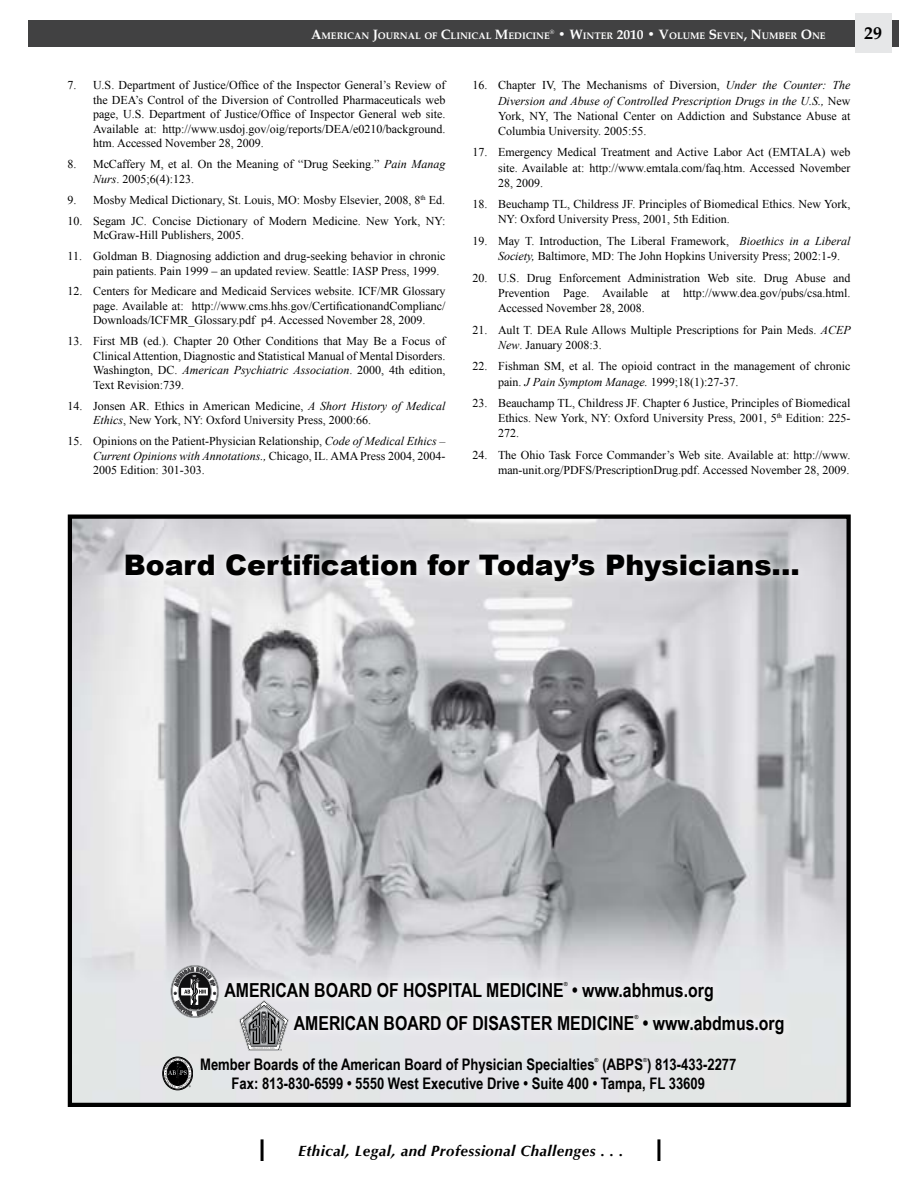
<style>
.page{position:relative;width:918px;height:1188px;background:#fff}
.page>*{position:absolute;margin:0;border:0;box-sizing:border-box;transform-origin:0 0}
.t1{font:900 28.35px "Arial";color:#000}
.t2{font:700 19.35px "Arial Narrow";color:#000}
.t3{font:700 18px "Palatino";color:#000}
.t4{font:700 15.9px "Arial Narrow";color:#000}
.t5{font:italic 700 15px "Optima";letter-spacing:.03em;color:#000}
.t6{font:12px/14.5px "Times New Roman";color:#000;text-align:justify}
.t7{font:700 9.45px "Palatino";color:#fff}
.t8{font:5.55px "Arial";color:#000}
.s1{font-size:13.5px}
.s2{font-style:italic}
</style>
<div class="page">
<div style="left:28px;top:20px;width:870px;height:27px;background:#414142"></div>
<div style="left:855px;top:14px;width:37px;height:39px;background:#e6e7e8"></div>
<hr style="left:261px;top:1139px;width:3px;height:22px;background:#000">
<hr style="left:657px;top:1139px;width:3px;height:22px;background:#000">
<img style="left:73px;top:520px;width:773px;height:582px">
<div style="left:68px;top:515px;width:783px;height:592px;border:4px solid #000"></div>
<svg style="left:116px;top:545px;width:691px;height:45px"></svg>
<div style="left:163px;top:1057px;width:30px;height:33px;border:1px solid #000;border-radius:50%"></div>
<div style="left:164px;top:1058px;width:28px;height:31px;background:#0a0b0b;border-radius:50%"></div>
<div style="left:163px;top:1058px;width:29px;height:31px;border:1px solid #000;border-radius:50%"></div>
<svg style="left:164px;top:1058px;width:27px;height:30px"></svg>
<div style="left:214px;top:972px;width:577px;height:70px;background:#e6e7ea"></div>
<div style="left:171px;top:965px;width:48px;height:53px;border:1px solid #a2a4a6;border-radius:50%"></div>
<div style="left:172px;top:966px;width:45px;height:51px;border:1px solid #a2a4a6;border-radius:50%"></div>
<svg style="left:174px;top:968px;width:42px;height:50px;background:#747576"></svg>
<svg style="left:239px;top:1000px;width:50px;height:51px"></svg>
<p class="t7" style="left:311px;top:27px;width:516px"><span class="s1">A</span>MERICAN <span class="s1">J</span>OURNAL OF <span class="s1">C</span>LINICAL <span class="s1">M</span>EDICINE<sup>®</sup> <span class="s1">• W</span>INTER <span class="s1">2010 • V</span>OLUME <span class="s1">S</span>EVEN<span class="s1">, N</span>UMBER <span class="s1">O</span>NE</p>
<h3 class="t3" style="left:864px;top:18px;width:19px">29</h3>
<p class="t6" style="left:93px;top:78px;width:354px;text-indent:-26px">7. U.S. Department of Justice/Office of the Inspector General’s Review of the DEA’s Control of the Diversion of Controlled Pharmaceuticals web page, U.S. Department of Justice/Office of Inspector General web site.<br>Available at: http://www.usdoj.gov/oig/reports/DEA/e0210/background. htm. Accessed November 28, 2009.</p>
<p class="t6" style="left:93px;top:157px;width:354px;text-indent:-26px">8. McCaffery M, et al. On the Meaning of “Drug Seeking.” <span class="s2">Pain Manag<br>Nurs</span>. 2005;6(4):123.</p>
<p class="t6" style="left:68px;top:192px;width:379px">9. Mosby Medical Dictionary, St. Louis, MO: Mosby Elsevier, 2008, 8<sup>th</sup> Ed.</p>
<p class="t6" style="left:93px;top:213px;width:354px;text-indent:-26px">10. Segam JC. Concise Dictionary of Modern Medicine. New York, NY:<br>McGraw-Hill Publishers, 2005.</p>
<p class="t6" style="left:93px;top:249px;width:354px;text-indent:-26px">11. Goldman B. Diagnosing addiction and drug-seeking behavior in chronic pain patients. Pain 1999 – an updated review. Seattle: IASP Press, 1999.</p>
<p class="t6" style="left:93px;top:284px;width:354px;text-indent:-26px">12. Centers for Medicare and Medicaid Services website. ICF/MR Glossary page. Available at: http://www.cms.hhs.gov/CertificationandComplianc/ Downloads/ICFMR_Glossary.pdf p4. Accessed November 28, 2009.</p>
<p class="t6" style="left:93px;top:334px;width:354px;text-indent:-26px">13. First MB (ed.). Chapter 20 Other Conditions that May Be a Focus of Clinical Attention, Diagnostic and Statistical Manual of Mental Disorders.<br>Washington, DC. <span class="s2">American Psychiatric Association</span>. 2000, 4th edition, Text Revision:739.</p>
<p class="t6" style="left:93px;top:398px;width:354px;text-indent:-26px">14. Jonsen AR. Ethics in American Medicine, <span class="s2">A Short History of Medical<br>Ethics</span>, New York, NY: Oxford University Press, 2000:66.</p>
<p class="t6" style="left:93px;top:434px;width:354px;text-indent:-26px">15. Opinions on the Patient-Physician Relationship, <span class="s2">Code of Medical Ethics – Current Opinions with Annotations.,</span> Chicago, IL. AMA Press 2004, 2004- 2005 Edition: 301-303.</p>
<p class="t6" style="left:498px;top:78px;width:354px;line-height:15.1px;text-indent:-26px">16. Chapter IV, The Mechanisms of Diversion, <span class="s2">Under the Counter: The Diversion and Abuse of Controlled Prescription Drugs in the U.S.,</span> New York, NY, The National Center on Addiction and Substance Abuse at Columbia University. 2005:55.</p>
<p class="t6" style="left:498px;top:145px;width:354px;line-height:15.1px;text-indent:-26px">17. Emergency Medical Treatment and Active Labor Act (EMTALA) web site. Available at: http://www.emtala.com/faq.htm. Accessed November 28, 2009.</p>
<p class="t6" style="left:498px;top:197px;width:354px;line-height:15.1px;text-indent:-26px">18. Beuchamp TL, Childress JF. Principles of Biomedical Ethics. New York,<br>NY: Oxford University Press, 2001, 5th Edition.</p>
<p class="t6" style="left:498px;top:233px;width:354px;line-height:15.1px;text-indent:-26px">19. May T. Introduction, The Liberal Framework, <span class="s2">Bioethics in a Liberal<br>Society,</span> Baltimore, MD: The John Hopkins University Press; 2002:1-9.</p>
<p class="t6" style="left:498px;top:270px;width:354px;line-height:15.1px;text-indent:-26px">20. U.S. Drug Enforcement Administration Web site. Drug Abuse and Prevention Page. Available at http://www.dea.gov/pubs/csa.html.<br>Accessed November 28, 2008.</p>
<p class="t6" style="left:498px;top:322px;width:354px;line-height:15.1px;text-indent:-26px">21. Ault T. DEA Rule Allows Multiple Prescriptions for Pain Meds. <span class="s2">ACEP<br>New</span>. January 2008:3.</p>
<p class="t6" style="left:498px;top:359px;width:354px;line-height:15.1px;text-indent:-26px">22. Fishman SM, et al. The opioid contract in the management of chronic pain. <span class="s2">J Pain Symptom Manage.</span> 1999;18(1):27-37.</p>
<p class="t6" style="left:498px;top:395px;width:354px;line-height:15.1px;text-indent:-25px">23. Beauchamp TL, Childress JF. Chapter 6 Justice, Principles of Biomedical Ethics. New York, NY: Oxford University Press, 2001, 5<sup>th</sup> Edition: 225- 272.</p>
<p class="t6" style="left:472px;top:447px;width:379px;line-height:15.1px;text-align:right">24. The Ohio Task Force Commander’s Web site. Available at: http://www. man-unit.org/PDFS/PrescriptionDrug.pdf. Accessed November 28, 2009.</p>
<h1 class="t1" style="left:124px;top:544px;width:678px">Board Certification for Today’s Physicians...</h1>
<h2 class="t2" style="left:224px;top:975px;width:339px">American Board of Hospital Medicine</h2>
<p class="t8" style="left:564px;top:980px;width:6px">®</p>
<h2 class="t2" style="left:572px;top:975px;width:143px">• www.abhmus.org</h2>
<h2 class="t2" style="left:294px;top:1009px;width:206px">American Board of Disaste</h2>
<h2 class="t2" style="left:541px;top:1009px;width:93px">r Medicine</h2>
<p class="t8" style="left:634px;top:1013px;width:6px">®</p>
<h2 class="t2" style="left:643px;top:1009px;width:143px">• www.abdmus.org</h2>
<h3 class="t4" style="left:200px;top:1052px;width:396px">Member Boards of the American Board of Physician Specialties</h3>
<p class="t8" style="left:595px;top:1057px;width:6px">®</p>
<h3 class="t4" style="left:602px;top:1052px;width:136px">(ABPS ) 813-433-2277</h3>
<p class="t8" style="left:643px;top:1057px;width:6px">®</p>
<h3 class="t4" style="left:232px;top:1071px;width:475px">Fax: 813-830-6599 • 5550 West Executive Drive • Suite 400 • Tampa, FL 33609</h3>
<p class="t5" style="left:298px;top:1142px;width:327px">Ethical, Legal, and Professional Challenges . . .</p>
</div>
